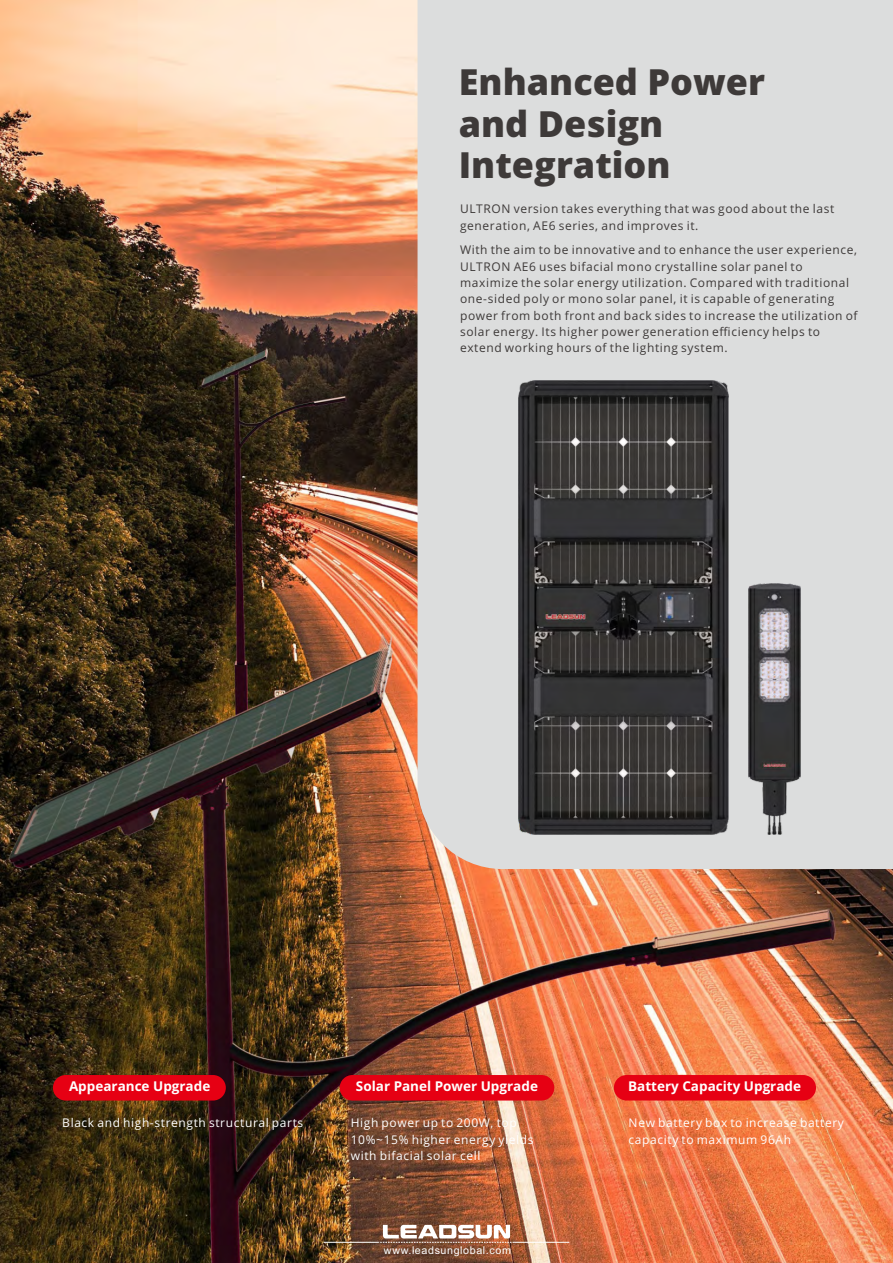
<style>
.page{position:relative;width:893px;height:1263px;background:#fff}
.page>*{position:absolute;margin:0;border:0;box-sizing:border-box;transform-origin:0 0}
.t1{font:800 36px/41.5px "Open Sans";color:#3e3a39}
.t2{font:700 13.5px "Open Sans";color:#fff}
.t3{font:12px/16.4px "Open Sans";letter-spacing:.05em;color:#3e3a39}
.t4{font:12px/16.4px "Open Sans";letter-spacing:.05em;color:#fff}
.t5{font:10.8px "Arial";letter-spacing:.055em;color:#fff}
</style>
<div class="page">
<img style="left:0;top:0;width:893px;height:1263px">
<div style="left:418px;top:0;width:475px;height:869px;background:#dcdddd"></div>
<hr style="left:324px;top:1242px;width:55px;height:1px;background:#fff">
<svg style="left:379px;top:1225px;width:135px;height:18px"></svg>
<hr style="left:514px;top:1242px;width:55px;height:1px;background:#fff">
<div style="left:53px;top:1075px;width:173px;height:25px;background:#e60013;border-radius:13px"></div>
<div style="left:340px;top:1075px;width:214px;height:25px;background:#e60013;border-radius:13px"></div>
<div style="left:614px;top:1075px;width:202px;height:25px;background:#e60013;border-radius:13px"></div>
<img style="left:519px;top:381px;width:210px;height:453px">
<img style="left:749px;top:584px;width:52px;height:250px">
<h1 class="t1" style="left:459px;top:65px;width:308px">Enhanced Power and Design<br>Integration</h1>
<p class="t3" style="left:460px;top:202px;width:376px">ULTRON version takes everything that was good about the last generation, AE6 series, and improves it.</p>
<p class="t3" style="left:460px;top:243px;width:399px">With the aim to be innovative and to enhance the user experience, ULTRON AE6 uses bifacial mono crystalline solar panel to maximize the solar energy utilization. Compared with traditional one-sided poly or mono solar panel, it is capable of generating power from both front and back sides to increase the utilization of solar energy. Its higher power generation efficiency helps to extend working hours of the lighting system.</p>
<p class="t2" style="left:69px;top:1081px;width:143px">Appearance Upgrade</p>
<p class="t4" style="left:62px;top:1116px;width:243px">Black and high-strength structural parts</p>
<p class="t2" style="left:356px;top:1081px;width:184px">Solar Panel Power Upgrade</p>
<p class="t4" style="left:351px;top:1116px;width:184px">High power up to 200W, top<br>10%~15% higher energy yields with bifacial solar cell</p>
<p class="t5" style="left:384px;top:1246px;width:129px">www.leadsunglobal.com</p>
<p class="t2" style="left:628px;top:1081px;width:174px">Battery Capacity Upgrade</p>
<p class="t4" style="left:629px;top:1116px;width:217px">New battery box to increase battery capacity to maximum 96Ah</p>
</div>
